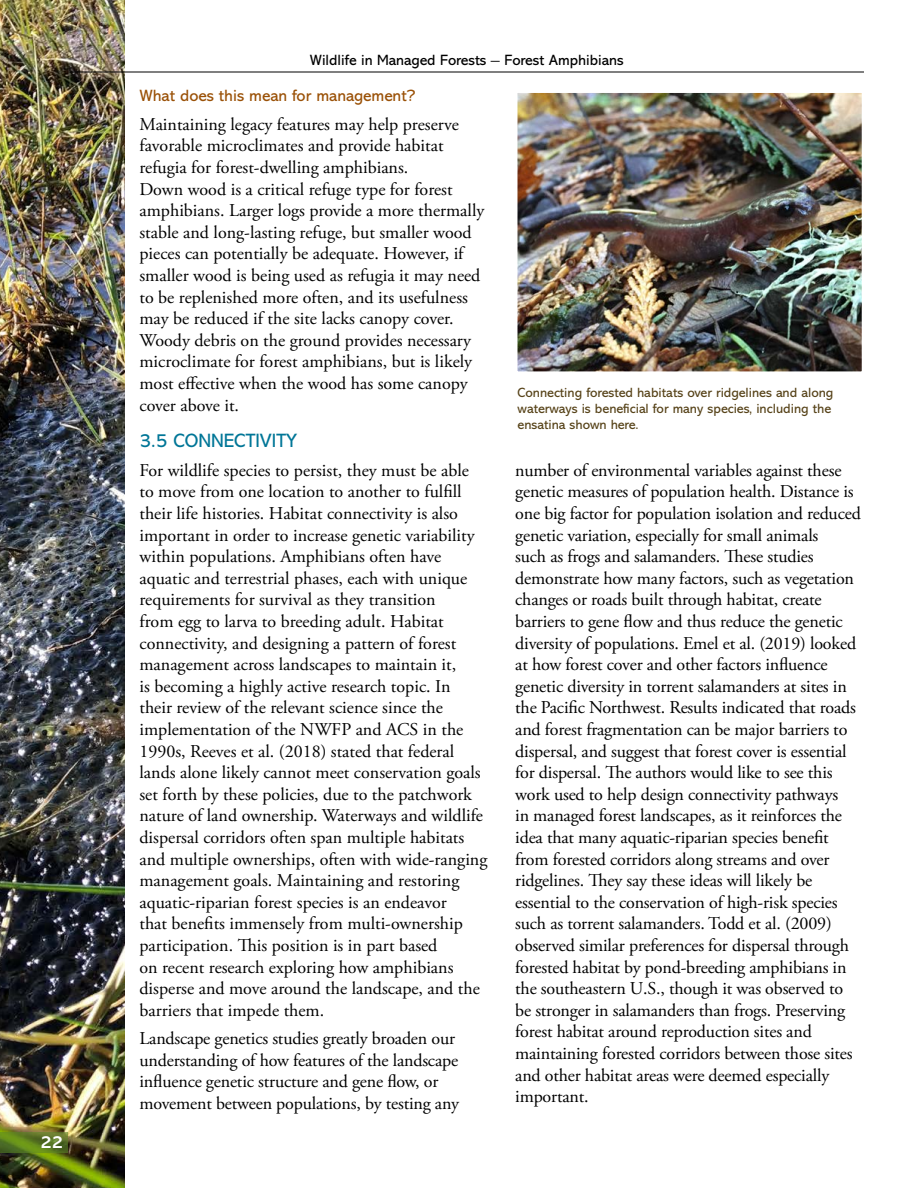
<style>
.page{position:relative;width:918px;height:1188px;background:#fff}
.page>*{position:absolute;margin:0;border:0;box-sizing:border-box;transform-origin:0 0}
.Heading_2{font:19.5px "Abadi MT Std";color:#007697}
.Main{font:18px/21.6px "Adobe Garamond Pro";letter-spacing:-.005em;color:#000}
.t1{font:700 18px "Abadi MT Std";color:#fff}
.Heading_3{font:16.5px "Abadi MT Std";color:#9a5107}
.t2{font:15px "Abadi MT Std";color:#000}
.Captions{font:13.5px/16.2px "Abadi MT Std";color:#574319}
.s1{font-family:"Adobe Garamond Pro";font-size:18px}
</style>
<div class="page">
<img style="left:0;top:0;width:124px;height:1188px">
<svg style="left:0;top:1132px;width:68px;height:21px"></svg>
<hr style="left:70px;top:72px;width:794px;height:1px;background:#000">
<img style="left:518px;top:94px;width:343px;height:277px">
<div style="left:515px;top:91px;width:349px;height:283px;border:2px solid #fff"></div>
<p class="t1" style="left:40px;top:1131px;width:24px">22</p>
<p class="t2" style="left:310px;top:52px;width:315px">Wildlife in Managed Forests <span class="s1">–</span> Forest Amphibians</p>
<p class="Heading_3" style="left:140px;top:87px;width:277px">What does this mean for management?</p>
<p class="Main" style="left:140px;top:114px;width:346px">Maintaining legacy features may help preserve favorable microclimates and provide habitat refugia for forest-dwelling amphibians.<br>Down wood is a critical refuge type for forest amphibians. Larger logs provide a more thermally stable and long-lasting refuge, but smaller wood pieces can potentially be adequate. However, if smaller wood is being used as refugia it may need to be replenished more often, and its usefulness may be reduced if the site lacks canopy cover.<br>Woody debris on the ground provides necessary microclimate for forest amphibians, but is likely most effective when the wood has some canopy cover above it.</p>
<p class="Heading_2" style="left:140px;top:430px;width:159px">3.5 CONNECTIVITY</p>
<p class="Main" style="left:140px;top:460px;width:349px">For wildlife species to persist, they must be able to move from one location to another to fulfill their life histories. Habitat connectivity is also important in order to increase genetic variability within populations. Amphibians often have aquatic and terrestrial phases, each with unique requirements for survival as they transition<br>from egg to larva to breeding adult. Habitat connectivity, and designing a pattern of forest management across landscapes to maintain it,<br>is becoming a highly active research topic. In their review of the relevant science since the implementation of the NWFP and ACS in the 1990s, Reeves et al. (2018) stated that federal lands alone likely cannot meet conservation goals set forth by these policies, due to the patchwork nature of land ownership. Waterways and wildlife dispersal corridors often span multiple habitats and multiple ownerships, often with wide-ranging management goals. Maintaining and restoring aquatic-riparian forest species is an endeavor<br>that benefits immensely from multi-ownership participation. This position is in part based<br>on recent research exploring how amphibians disperse and move around the landscape, and the barriers that impede them.</p>
<p class="Main" style="left:140px;top:1028px;width:321px">Landscape genetics studies greatly broaden our understanding of how features of the landscape influence genetic structure and gene flow, or movement between populations, by testing any</p>
<p class="Captions" style="left:518px;top:384px;width:317px">Connecting forested habitats over ridgelines and along waterways is beneficial for many species, including the ensatina shown here.</p>
<p class="Main" style="left:515px;top:460px;width:347px">number of environmental variables against these genetic measures of population health. Distance is one big factor for population isolation and reduced genetic variation, especially for small animals<br>such as frogs and salamanders. These studies demonstrate how many factors, such as vegetation changes or roads built through habitat, create barriers to gene flow and thus reduce the genetic diversity of populations. Emel et al. (2019) looked at how forest cover and other factors influence genetic diversity in torrent salamanders at sites in the Pacific Northwest. Results indicated that roads and forest fragmentation can be major barriers to dispersal, and suggest that forest cover is essential for dispersal. The authors would like to see this work used to help design connectivity pathways<br>in managed forest landscapes, as it reinforces the idea that many aquatic-riparian species benefit from forested corridors along streams and over ridgelines. They say these ideas will likely be essential to the conservation of high-risk species such as torrent salamanders. Todd et al. (2009) observed similar preferences for dispersal through forested habitat by pond-breeding amphibians in the southeastern U.S., though it was observed to be stronger in salamanders than frogs. Preserving forest habitat around reproduction sites and maintaining forested corridors between those sites and other habitat areas were deemed especially important.</p>
</div>
